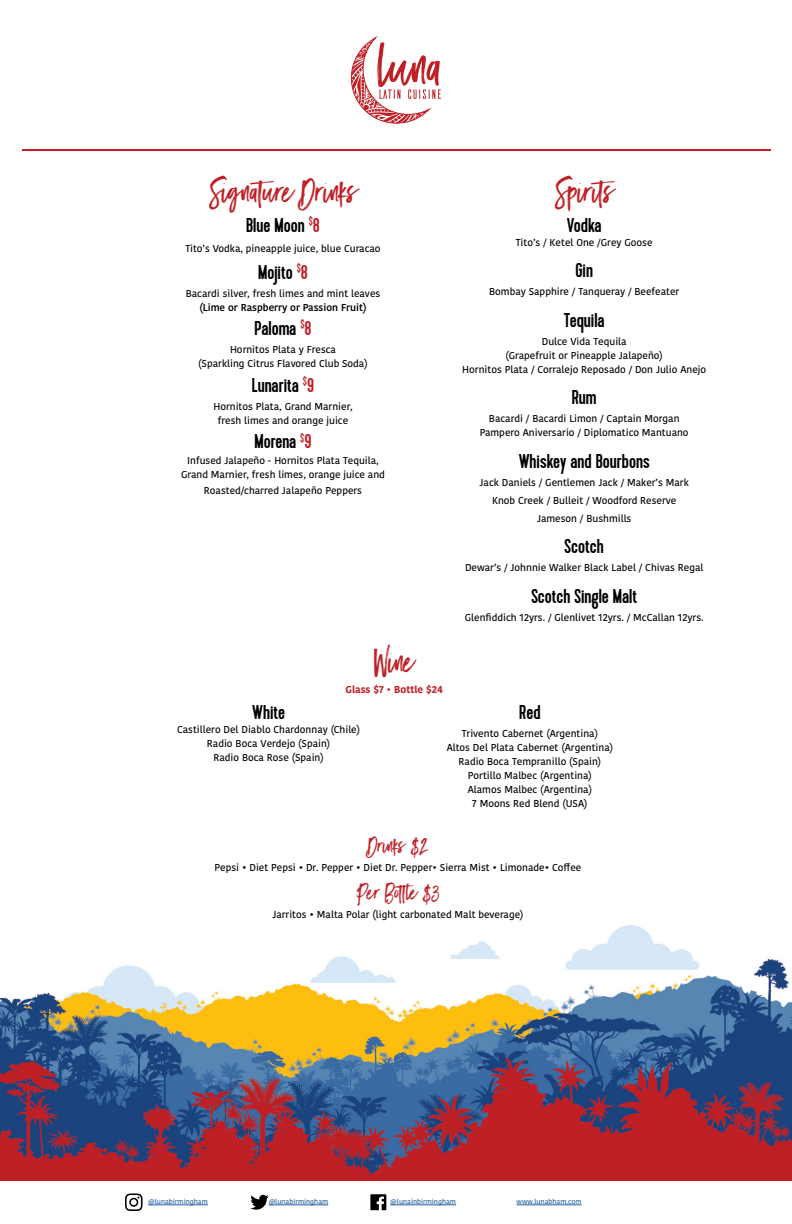
<style>
.page{position:relative;width:792px;height:1224px;background:#fff}
.page>*{position:absolute;margin:0;border:0;box-sizing:border-box;transform-origin:0 0}
.t1{font:30px "Black Diamond";color:#bf2026}
.t2{font:20px "Kapra";color:#000}
.t3{font:20px "Black Diamond";color:#bf2026}
.t4{font:500 10px/14px "Kohinoor Bangla";color:#000;text-align:center}
.t5{font:600 10px "Kohinoor Bangla";color:#000}
.t6{font:700 10px "Kohinoor Bangla";color:#bf2026}
.t7{font:500 7px "Kohinoor Bangla";color:#215e9e}
.s1{color:#bf2026}
</style>
<div class="page">
<hr style="left:22px;top:150px;width:748px;height:1px;background:#bf2026">
<img style="left:0;top:926px;width:792px;height:254px">
<svg style="left:351px;top:36px;width:90px;height:88px"></svg>
<svg style="left:125px;top:1193px;width:18px;height:18px"></svg>
<hr style="left:148px;top:1205px;width:60px;height:1px;background:#215e9e">
<svg style="left:370px;top:1194px;width:16px;height:16px"></svg>
<hr style="left:390px;top:1205px;width:66px;height:1px;background:#215e9e">
<svg style="left:250px;top:1195px;width:19px;height:15px"></svg>
<hr style="left:269px;top:1205px;width:59px;height:1px;background:#215e9e">
<hr style="left:517px;top:1205px;width:65px;height:1px;background:#215e9e">
<hr style="left:22px;top:1179px;width:748px;height:1px;background:#bf2026">
<h1 class="t1" style="left:208px;top:172px;width:152px">Signature Drinks</h1>
<h2 class="t2" style="left:246px;top:213px;width:75px">Blue Moon <sup>$</sup><span class="s1">8</span></h2>
<p class="t4" style="left:185px;top:241px;width:197px">Tito’s Vodka, pineapple juice, blue Curacao</p>
<h2 class="t2" style="left:258px;top:260px;width:51px">Mojito <sup>$</sup><span class="s1">8</span></h2>
<p class="t4" style="left:186px;top:286px;width:196px">Bacardi silver, fresh limes and mint leaves</p>
<p class="t5" style="left:199px;top:299px;width:169px">(Lime or Raspberry or Passion Fruit)</p>
<h2 class="t2" style="left:254px;top:317px;width:59px">Paloma <sup>$</sup><span class="s1">8</span></h2>
<p class="t4" style="left:198px;top:342px;width:171px">Hornitos Plata y Fresca<br>(Sparkling Citrus Flavored Club Soda)</p>
<h2 class="t2" style="left:252px;top:373px;width:64px">Lunarita <sup>$</sup><span class="s1">9</span></h2>
<p class="t4" style="left:213px;top:399px;width:141px">Hornitos Plata, Grand Marnier, fresh limes and orange juice</p>
<h2 class="t2" style="left:255px;top:430px;width:58px">Morena <sup>$</sup><span class="s1">9</span></h2>
<p class="t4" style="left:181px;top:453px;width:205px">Infused Jalapeño - Hornitos Plata Tequila,<br>Grand Marnier, fresh limes, orange juice and</p>
<p class="t4" style="left:204px;top:483px;width:160px">Roasted/charred Jalapeño Peppers</p>
<h1 class="t1" style="left:373px;top:642px;width:43px">Wine</h1>
<p class="t6" style="left:346px;top:680px;width:99px">Glass $7 • Bottle $24</p>
<h1 class="t1" style="left:553px;top:172px;width:72px">Spirits</h1>
<h2 class="t2" style="left:567px;top:213px;width:36px">Vodka</h2>
<p class="t4" style="left:516px;top:235px;width:138px">Tito’s / Ketel One /Grey Goose</p>
<h2 class="t2" style="left:575px;top:259px;width:19px">Gin</h2>
<p class="t4" style="left:489px;top:284px;width:192px">Bombay Sapphire / Tanqueray / Beefeater</p>
<h2 class="t2" style="left:564px;top:308px;width:42px">Tequila</h2>
<p class="t4" style="left:462px;top:334px;width:245px">Dulce Vida Tequila<br>(Grapefruit or Pineapple Jalapeño)<br>Hornitos Plata / Corralejo Reposado / Don Julio Anejo</p>
<h2 class="t2" style="left:572px;top:386px;width:27px">Rum</h2>
<p class="t4" style="left:480px;top:411px;width:210px">Bacardi / Bacardi Limon / Captain Morgan<br>Pampero Aniversario / Diplomatico Mantuano</p>
<h2 class="t2" style="left:519px;top:449px;width:133px">Whiskey and Bourbons</h2>
<p class="t4" style="left:480px;top:473px;width:211px;line-height:18px">Jack Daniels / Gentlemen Jack / Maker’s Mark<br>Knob Creek / Bulleit / Woodford Reserve<br>Jameson / Bushmills</p>
<h2 class="t2" style="left:565px;top:535px;width:41px">Scotch</h2>
<p class="t4" style="left:465px;top:561px;width:240px">Dewar’s / Johnnie Walker Black Label / Chivas Regal</p>
<h2 class="t2" style="left:531px;top:584px;width:107px">Scotch Single Malt</h2>
<p class="t4" style="left:465px;top:610px;width:240px">Glenfiddich 12yrs. / Glenlivet 12yrs. / McCallan 12yrs.</p>
<h2 class="t2" style="left:252px;top:701px;width:35px">White</h2>
<p class="t4" style="left:177px;top:723px;width:185px">Castillero Del Diablo Chardonnay (Chile)<br>Radio Boca Verdejo (Spain)<br>Radio Boca Rose (Spain)</p>
<h2 class="t2" style="left:519px;top:701px;width:23px">Red</h2>
<p class="t4" style="left:447px;top:727px;width:168px">Trivento Cabernet (Argentina)<br>Altos Del Plata Cabernet (Argentina)<br>Radio Boca Tempranillo (Spain)<br>Portillo Malbec (Argentina)<br>Alamos Malbec (Argentina)<br>7 Moons Red Blend (USA)</p>
<h2 class="t3" style="left:368px;top:832px;width:61px">Drinks $2</h2>
<p class="t4" style="left:215px;top:860px;width:368px">Pepsi • Diet Pepsi • Dr. Pepper • Diet Dr. Pepper• Sierra Mist • Limonade• Coffee</p>
<h2 class="t3" style="left:356px;top:879px;width:85px">Per Bottle $3</h2>
<p class="t4" style="left:272px;top:907px;width:253px">Jarritos • Malta Polar (light carbonated Malt beverage)</p>
<p class="t7" style="left:148px;top:1196px;width:61px">@lunabirmingham</p>
<p class="t7" style="left:269px;top:1196px;width:61px">@lunabirmingham</p>
<p class="t7" style="left:390px;top:1196px;width:67px">@lunainbirmingham</p>
<p class="t7" style="left:517px;top:1196px;width:67px">www.lunabham.com</p>
</div>
